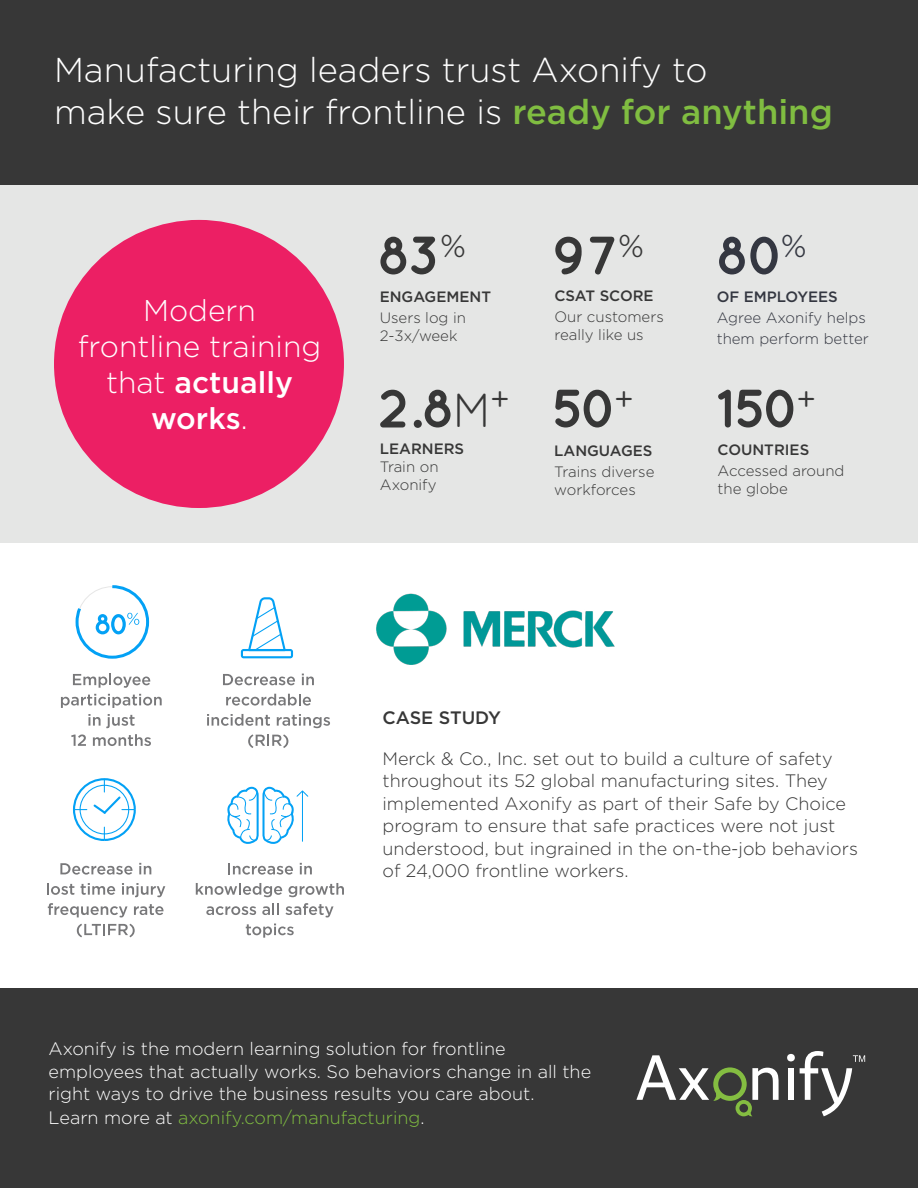
<style>
.page{position:relative;width:918px;height:1188px;background:#fff}
.page>*{position:absolute;margin:0;border:0;box-sizing:border-box;transform-origin:0 0}
.t1{font:700 54px "Quicksand";letter-spacing:-.08em;color:#373737}
.t2{font:700 54px "Quicksand";color:#343741}
.t3{font:300 34.5px/42px "Gotham";color:#fff}
.t4{font:300 30px/36px "Gotham";color:#fff;text-align:center}
.t5{font:300 18px/22.5px "Gotham";color:#373737}
.t6{font:300 18px/23px "Gotham";color:#fff}
.t7{font:500 18px "Gotham";color:#373737}
.t8{font:300 15px/18px "Gotham";color:#373737}
.t9{font:500 15px "Gotham";color:#373737}
.t10{font:300 15px/21px "Gotham";color:#343741}
.t11{font:500 15px "Gotham";color:#343741}
.s1{font-weight:500;color:#80bd41}
.s2{font-weight:500}
.s3{font-weight:400;font-size:48px}
.s4{color:#80bd41}
</style>
<div class="page">
<div style="left:0;top:988px;width:918px;height:200px;background:#373737"></div>
<div style="left:0;top:0;width:918px;height:186px;background:#373737"></div>
<div style="left:0;top:186px;width:918px;height:357px;background:#e5e6e5"></div>
<div style="left:54px;top:220px;width:290px;height:288px;background:#ec1f64;border-radius:50%"></div>
<svg style="left:73px;top:673px;width:77px;height:15px"></svg>
<svg style="left:61px;top:694px;width:101px;height:14px"></svg>
<svg style="left:88px;top:714px;width:47px;height:14px"></svg>
<svg style="left:71px;top:734px;width:15px;height:12px"></svg>
<svg style="left:93px;top:734px;width:58px;height:12px"></svg>
<svg style="left:223px;top:674px;width:72px;height:11px"></svg>
<svg style="left:302px;top:674px;width:12px;height:11px"></svg>
<svg style="left:226px;top:694px;width:85px;height:12px"></svg>
<svg style="left:207px;top:714px;width:63px;height:12px"></svg>
<svg style="left:277px;top:714px;width:53px;height:14px"></svg>
<svg style="left:248px;top:734px;width:40px;height:14px"></svg>
<svg style="left:75px;top:585px;width:75px;height:74px"></svg>
<svg style="left:241px;top:597px;width:52px;height:61px"></svg>
<svg style="left:60px;top:863px;width:72px;height:12px"></svg>
<svg style="left:139px;top:863px;width:12px;height:11px"></svg>
<svg style="left:47px;top:883px;width:27px;height:12px"></svg>
<svg style="left:81px;top:883px;width:34px;height:12px"></svg>
<svg style="left:122px;top:883px;width:43px;height:14px"></svg>
<svg style="left:48px;top:903px;width:80px;height:14px"></svg>
<svg style="left:134px;top:904px;width:30px;height:11px"></svg>
<svg style="left:77px;top:924px;width:58px;height:13px"></svg>
<svg style="left:228px;top:863px;width:65px;height:12px"></svg>
<svg style="left:300px;top:863px;width:12px;height:11px"></svg>
<svg style="left:196px;top:883px;width:86px;height:14px"></svg>
<svg style="left:288px;top:883px;width:56px;height:14px"></svg>
<svg style="left:206px;top:906px;width:50px;height:9px"></svg>
<svg style="left:262px;top:903px;width:17px;height:12px"></svg>
<svg style="left:286px;top:903px;width:48px;height:14px"></svg>
<svg style="left:246px;top:924px;width:48px;height:14px"></svg>
<svg style="left:227px;top:787px;width:81px;height:57px"></svg>
<svg style="left:73px;top:778px;width:63px;height:63px"></svg>
<img style="left:376px;top:593px;width:239px;height:72px">
<div style="left:788px;top:1068px;width:6px;height:32px;background:#fff"></div>
<div style="left:787px;top:1054px;width:8px;height:7px;background:#fff;border-radius:50%"></div>
<svg style="left:800px;top:1051px;width:65px;height:65px"></svg>
<svg style="left:636px;top:1055px;width:143px;height:61px"></svg>
<h2 class="t3" style="left:54px;top:47px;width:780px">Manufacturing leaders trust Axonify to<br>make sure their frontline is <span class="s1">ready for anything</span></h2>
<h3 class="t4" style="left:78px;top:292px;width:245px">Modern<br>frontline training that <span class="s2">actually works</span>.</h3>
<h1 class="t1" style="left:377px;top:223px;width:90px">83<sup>%</sup></h1>
<p class="t9" style="left:380px;top:287px;width:113px">ENGAGEMENT</p>
<p class="t8" style="left:380px;top:309px;width:88px">Users log in<br>2-3x/week</p>
<h1 class="t1" style="left:377px;top:376px;width:134px">2.8<span class="s3">M</span><sup>+</sup></h1>
<p class="t9" style="left:380px;top:439px;width:86px">LEARNERS</p>
<p class="t8" style="left:380px;top:457px;width:60px">Train on<br>Axonify</p>
<h1 class="t1" style="left:552px;top:223px;width:94px">97<sup>%</sup></h1>
<p class="t9" style="left:555px;top:286px;width:101px">CSAT SCORE</p>
<p class="t8" style="left:555px;top:307px;width:111px">Our customers really like us</p>
<h1 class="t1" style="left:552px;top:376px;width:83px">50<sup>+</sup></h1>
<p class="t9" style="left:554px;top:440px;width:100px">LANGUAGES</p>
<p class="t8" style="left:554px;top:462px;width:102px">Trains diverse workforces</p>
<h1 class="t2" style="left:716px;top:223px;width:92px">80<sup>%</sup></h1>
<p class="t11" style="left:717px;top:287px;width:123px">OF EMPLOYEES</p>
<p class="t10" style="left:717px;top:307px;width:154px">Agree Axonify helps them perform better</p>
<h1 class="t1" style="left:716px;top:376px;width:101px">150<sup>+</sup></h1>
<p class="t9" style="left:718px;top:440px;width:93px">COUNTRIES</p>
<p class="t8" style="left:718px;top:461px;width:128px">Accessed around the globe</p>
<p class="t7" style="left:382px;top:706px;width:120px">CASE STUDY</p>
<p class="t5" style="left:382px;top:747px;width:477px">Merck &amp; Co., Inc. set out to build a culture of safety throughout its 52 global manufacturing sites. They implemented Axonify as part of their Safe by Choice program to ensure that safe practices were not just understood, but ingrained in the on-the-job behaviors of 24,000 frontline workers.</p>
<p class="t6" style="left:49px;top:1037px;width:544px">Axonify is the modern learning solution for frontline employees that actually works. So behaviors change in all the right ways to drive the business results you care about.<br>Learn more at <span class="s4">axonify.com/manufacturing</span>.</p>
</div>
